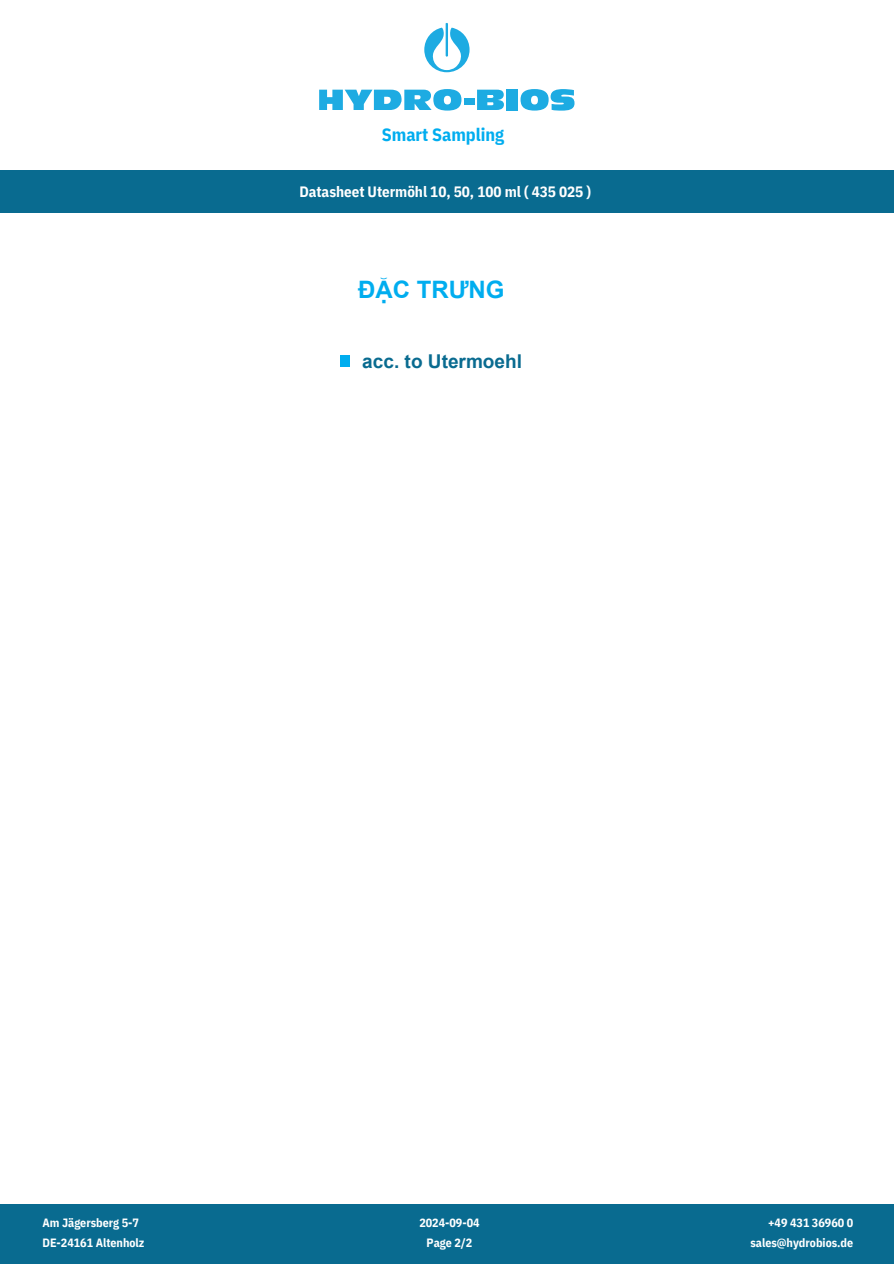
<style>
.page{position:relative;width:894px;height:1264px;background:#fff}
.page>*{position:absolute;margin:0;border:0;box-sizing:border-box;transform-origin:0 0}
.t1{font:700 24px "Arial";color:#00adef}
.t2{font:700 19.05px "Arial";color:#096b90}
.t3{font:700 18px "IBM Plex Sans Cond";color:#00adef}
.t4{font:700 15px "IBM Plex Sans Cond";color:#fff}
.t5{font:700 12px/20.2px "IBM Plex Sans Cond";color:#fff}
</style>
<div class="page">
<svg style="left:424px;top:23px;width:45px;height:49px"></svg>
<div style="left:0;top:170px;width:893px;height:43px;background:#096b90"></div>
<svg style="left:319px;top:89px;width:142px;height:22px"></svg>
<div style="left:464px;top:99px;width:10px;height:5px;background:#1dabe2"></div>
<svg style="left:477px;top:90px;width:27px;height:20px"></svg>
<div style="left:506px;top:90px;width:11px;height:20px;background:#1dabe2"></div>
<svg style="left:520px;top:89px;width:54px;height:22px"></svg>
<div style="left:0;top:1203px;width:893px;height:60px;background:#096b90"></div>
<div style="left:340px;top:355px;width:10px;height:11px;background:#00adef"></div>
<h2 class="t3" style="left:382px;top:122px;width:124px">Smart Sampling</h2>
<h3 class="t4" style="left:299px;top:182px;width:293px">Datasheet Utermöhl 10, 50, 100 ml ( 435 025 )</h3>
<p class="t1" style="left:358px;top:276px;width:148px">ĐẶC TRƯNG</p>
<p class="t2" style="left:362px;top:350px;width:161px">acc. to Utermoehl</p>
<h1 class="t5" style="left:43px;top:1211px;width:103px">Am Jägersberg 5-7<br>DE-24161 Altenholz</h1>
<h2 class="t5" style="left:419px;top:1211px;width:62px;text-align:center">2024-09-04<br>Page 2/2</h2>
<p class="t5" style="left:750px;top:1211px;width:104px;text-align:right">+49 431 36960 0 sales@hydrobios.de</p>
</div>
